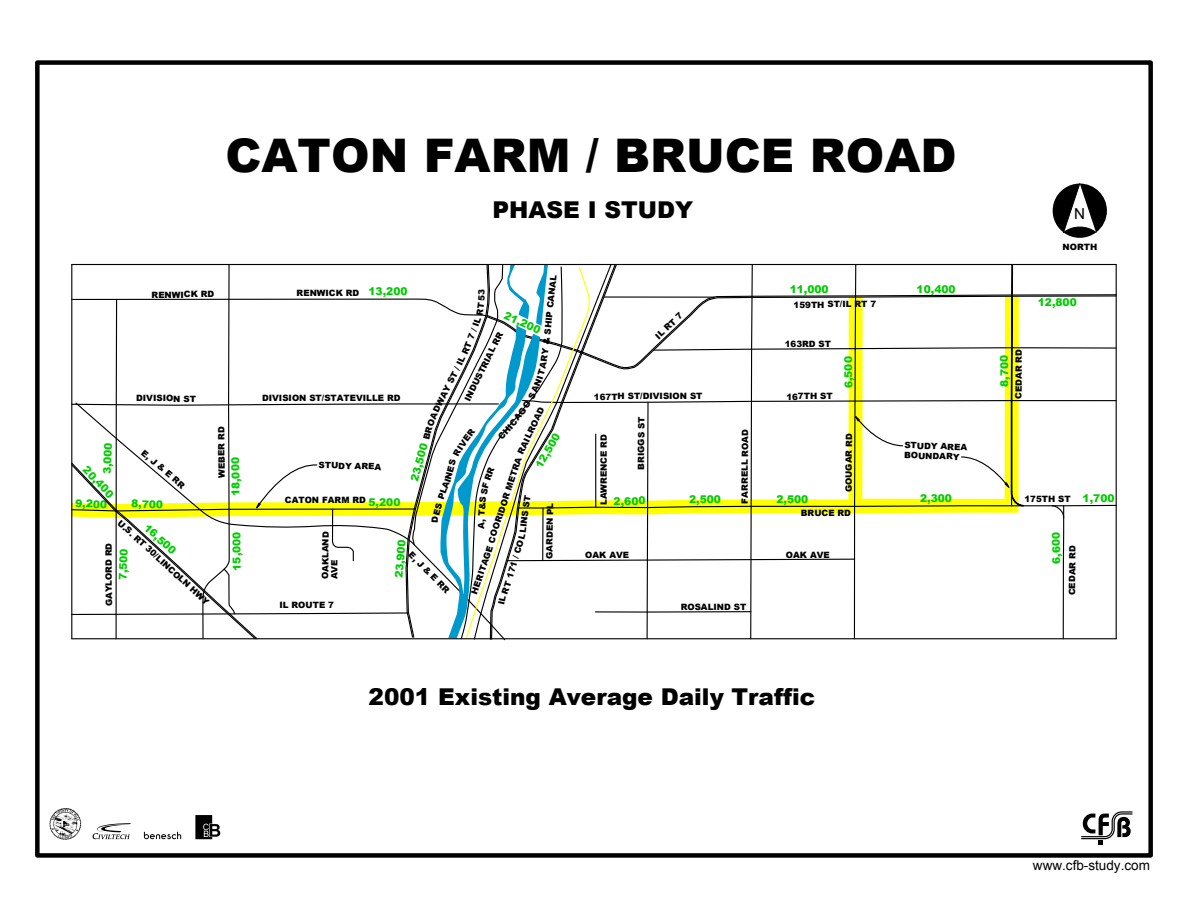
<style>
.page{position:relative;width:1188px;height:918px;background:#fff}
.page>*{position:absolute;margin:0;border:0;box-sizing:border-box;transform-origin:0 0}
.t1{font:900 46.35px "Arial";color:#000}
.t2{font:900 23.1px "Arial";color:#000}
.t3{font:15.15px "Arial";color:#000}
.t4{font:13.5px "Arial";color:#000}
.t5{font:900 10.65px "Arial";letter-spacing:-.005em;color:#0c0}
.t6{font:900 8.7px/9.1px "Arial";letter-spacing:-.005em;color:#000}
</style>
<div class="page">
<svg style="left:1052px;top:183px;width:55px;height:55px"></svg>
<div style="left:35px;top:60px;width:1118px;height:798px;border:4px solid #000"></div>
<svg style="left:144px;top:832px;width:37px;height:7px"></svg>
<svg style="left:195px;top:815px;width:25px;height:24px"></svg>
<svg style="left:1081px;top:811px;width:51px;height:34px"></svg>
<svg style="left:92px;top:823px;width:39px;height:16px"></svg>
<img style="left:49px;top:808px;width:33px;height:32px">
<svg style="left:71px;top:263px;width:1046px;height:377px"></svg>
<h1 class="t1" style="left:226px;top:122px;width:732px">CATON FARM / BRUCE ROAD</h1>
<h2 class="t2" style="left:493px;top:193px;width:202px">PHASE I STUDY</h2>
<h3 class="t3" style="left:1074px;top:203px;width:12px">N</h3>
<p class="t6" style="left:1063px;top:242px;width:36px">NORTH</p>
<p class="t6" style="left:152px;top:290px;width:64px">RENWICK RD</p>
<p class="t6" style="left:297px;top:288px;width:64px">RENWICK RD</p>
<p class="t5" style="left:368px;top:283px;width:41px">13,200</p>
<p class="t6" style="left:136px;top:394px;width:61px">DIVISION ST</p>
<p class="t6" style="left:262px;top:393px;width:140px">DIVISION ST/STATEVILLE RD</p>
<p class="t6" style="left:543px;top:334px;width:61px;rotate:-84deg">SHIP CANAL</p>
<p class="t5" style="left:508px;top:307px;width:41px;rotate:25deg">21,200</p>
<p class="t6" style="left:463px;top:399px;width:78px;rotate:-64deg">INDUSTRIAL RR</p>
<p class="t6" style="left:438px;top:396px;width:36px;rotate:-63deg">AY ST /</p>
<p class="t6" style="left:653px;top:334px;width:35px;rotate:-43deg">IL RT 7</p>
<p class="t6" style="left:594px;top:391px;width:110px">167TH ST/DIVISION ST</p>
<p class="t5" style="left:790px;top:282px;width:41px">11,000</p>
<p class="t5" style="left:917px;top:281px;width:41px">10,400</p>
<p class="t6" style="left:794px;top:300px;width:84px">159TH ST/IL RT 7</p>
<p class="t6" style="left:785px;top:339px;width:48px">163RD ST</p>
<p class="t6" style="left:786px;top:392px;width:48px">167TH ST</p>
<p class="t6" style="left:1014px;top:399px;width:51px;rotate:-90deg">CEDAR RD</p>
<p class="t5" style="left:841px;top:388px;width:34px;rotate:-90deg">6 5, 00</p>
<p class="t5" style="left:997px;top:387px;width:34px;rotate:-90deg">8 7, 00</p>
<p class="t5" style="left:1038px;top:295px;width:41px">12,800</p>
<p class="t5" style="left:99px;top:474px;width:33px;rotate:-88deg">3,000</p>
<p class="t6" style="left:146px;top:448px;width:56px;rotate:40deg">E,J&amp;ERR</p>
<p class="t5" style="left:91px;top:462px;width:41px;rotate:47deg">20,400</p>
<p class="t5" style="left:76px;top:495px;width:33px;rotate:3deg">9,200</p>
<p class="t5" style="left:131px;top:496px;width:33px;rotate:2deg">8,700</p>
<p class="t5" style="left:151px;top:520px;width:41px;rotate:42deg">16,500</p>
<p class="t6" style="left:122px;top:518px;width:123px;rotate:43deg">U.S. RT 30/LINCOLN HWY</p>
<p class="t6" style="left:104px;top:606px;width:65px;rotate:-90deg">GAYLORD RD</p>
<p class="t5" style="left:115px;top:580px;width:33px;rotate:-88deg">7,500</p>
<p class="t6" style="left:217px;top:478px;width:53px;rotate:-90deg">WEBER RD</p>
<p class="t5" style="left:228px;top:497px;width:41px;rotate:-91deg">18 0, 00</p>
<p class="t5" style="left:229px;top:571px;width:41px;rotate:-91deg">15 0, 00</p>
<p class="t6" style="left:516px;top:452px;width:38px;rotate:-65deg">RAILRO</p>
<p class="t5" style="left:407px;top:479px;width:41px;rotate:-75deg">23,500</p>
<p class="t5" style="left:531px;top:464px;width:41px;rotate:-60deg">12,500</p>
<p class="t6" style="left:498px;top:505px;width:53px;rotate:-72deg">OR METRA</p>
<p class="t6" style="left:319px;top:460px;width:64px;rotate:2deg">STUDY AREA</p>
<p class="t6" style="left:436px;top:498px;width:24px;rotate:-70deg">PLAI</p>
<p class="t6" style="left:285px;top:495px;width:83px">CATON FARM RD</p>
<p class="t5" style="left:368px;top:494px;width:34px">5,200</p>
<p class="t5" style="left:391px;top:577px;width:41px;rotate:-85deg">23,900</p>
<p class="t6" style="left:544px;top:559px;width:57px;rotate:-89deg">GARDEN PL</p>
<p class="t6" style="left:491px;top:528px;width:26px;rotate:-71deg">ORID</p>
<p class="t6" style="left:518px;top:532px;width:24px;rotate:-84deg">LINS</p>
<p class="t6" style="left:320px;top:579px;width:49px;rotate:-89deg">OAKLAND<br>AVE</p>
<p class="t6" style="left:502px;top:586px;width:51px;rotate:-73deg">T 171 / CO</p>
<p class="t6" style="left:414px;top:549px;width:56px;rotate:46deg">E,J&amp;ERR</p>
<p class="t6" style="left:469px;top:592px;width:46px;rotate:-71deg">HERITAG</p>
<p class="t6" style="left:636px;top:470px;width:55px;rotate:-90deg">BRIGGS ST</p>
<p class="t6" style="left:740px;top:504px;width:76px;rotate:-90deg">FARRELL ROAD</p>
<p class="t6" style="left:844px;top:492px;width:60px;rotate:-90deg">GOUGAR RD</p>
<p class="t6" style="left:599px;top:505px;width:72px;rotate:-90deg">LAWRENCE RD</p>
<p class="t6" style="left:905px;top:440px;width:64px;line-height:9.9px;rotate:2deg">STUDY AREA<br>BOUNDARY</p>
<p class="t5" style="left:614px;top:493px;width:34px">2,600</p>
<p class="t5" style="left:689px;top:491px;width:34px">2,500</p>
<p class="t5" style="left:776px;top:491px;width:34px">2,500</p>
<p class="t5" style="left:920px;top:490px;width:34px">2,300</p>
<p class="t5" style="left:1083px;top:491px;width:34px">1,700</p>
<p class="t5" style="left:1049px;top:564px;width:33px;rotate:-91deg">6 6, 00</p>
<p class="t6" style="left:1024px;top:494px;width:48px">175TH ST</p>
<p class="t6" style="left:801px;top:508px;width:52px">BRUCE RD</p>
<p class="t6" style="left:786px;top:550px;width:45px">OAK AVE</p>
<p class="t6" style="left:1067px;top:595px;width:51px;rotate:-90deg">CEDAR RD</p>
<p class="t6" style="left:585px;top:550px;width:45px">OAK AVE</p>
<p class="t6" style="left:279px;top:600px;width:56px">IL ROUTE 7</p>
<p class="t6" style="left:681px;top:602px;width:67px">ROSALIND ST</p>
<h2 class="t2" style="left:369px;top:680px;width:448px">2001 Existing Average Daily Traffic</h2>
<h3 class="t4" style="left:1033px;top:856px;width:119px">www.cfb-study.com</h3>
</div>
